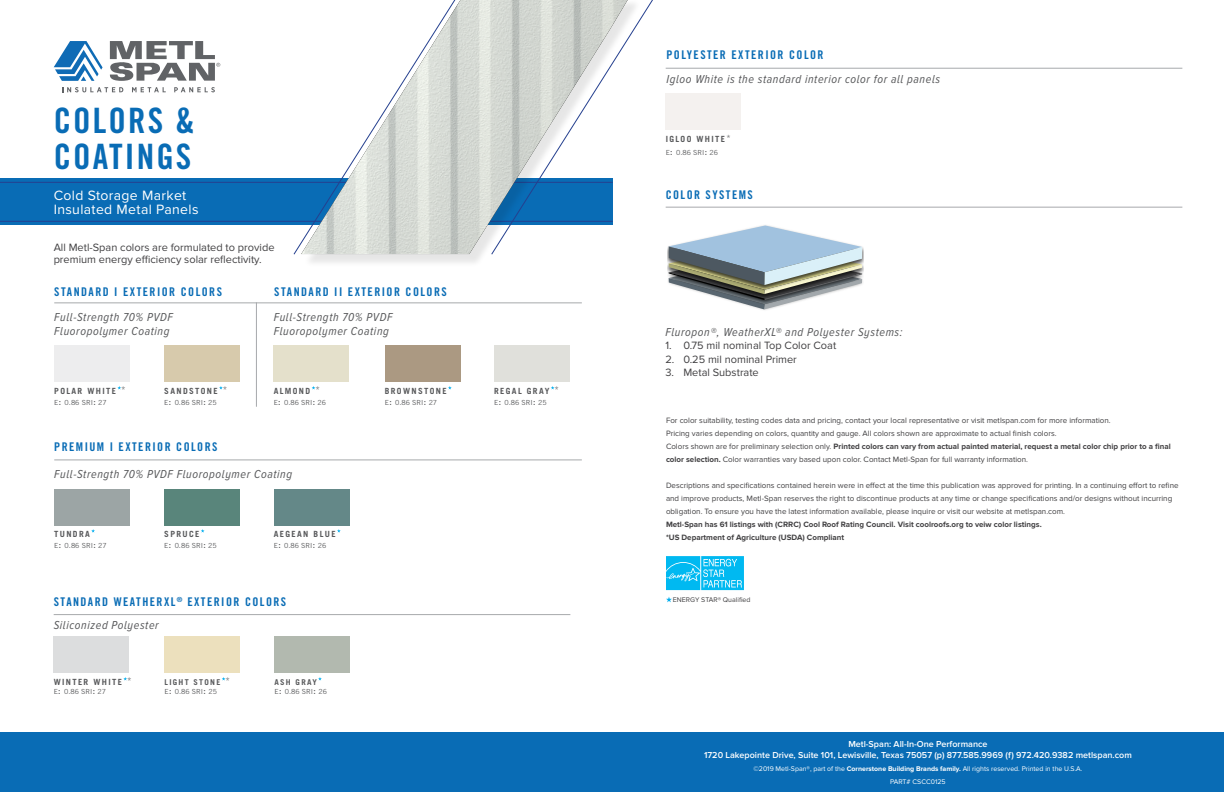
<style>
.page{position:relative;width:1224px;height:792px;background:#fff}
.page>*{position:absolute;margin:0;border:0;box-sizing:border-box;transform-origin:0 0}
.t1{font:35px/35.6px "Trade Gothic LT Std Bd Cn 20";letter-spacing:.06em;color:#096cb5}
.t2{font:14px/14px "Proxima Nova";letter-spacing:.025em;color:#fff}
.t3{font:italic 12px/14px "Proxima Nova A Cond";letter-spacing:.05em;color:#58595b}
.t4{font:12px "Trade Gothic LT Std Bd Cn 20";letter-spacing:.12em;color:#096cb5}
.t5{font:11px/12px "Proxima Nova";color:#414042}
.t6{font:600 9px/10.8px "Proxima Nova";color:#fff;text-align:center}
.t7{font:700 8.5px "Trade Gothic LT Std";letter-spacing:.16em;color:#58595b}
.t8{font:8px/13px "Proxima Nova";color:#414042}
.t9{font:700 8px/13px "Proxima Nova";color:#414042}
.t10{font:700 8px "Trade Gothic LT Std";letter-spacing:.16em;color:#58595b}
.t11{font:7px "Trade Gothic LT Std";color:#58595b}
.t12{font:7px/13px "Proxima Nova";color:#fff;text-align:center}
.t13{font:7px "Proxima Nova";color:#414042}
.s1{font-weight:400;font-size:9px}
.s2{font-size:10px}
.s3{font-weight:400}
.s4{font-weight:700}
</style>
<div class="page">
<svg style="left:54px;top:41px;width:49px;height:40px"></svg>
<svg style="left:109px;top:41px;width:111px;height:40px"></svg>
<svg style="left:62px;top:87px;width:61px;height:5px"></svg>
<svg style="left:132px;top:87px;width:34px;height:5px"></svg>
<svg style="left:174px;top:87px;width:41px;height:5px"></svg>
<hr style="left:54px;top:459px;width:528px;height:1px;background:#a7a9ac">
<hr style="left:54px;top:302px;width:528px;height:1px;background:#a7a9ac">
<svg style="left:448px;top:386px;width:4px;height:4px"></svg>
<hr style="left:54px;top:614px;width:516px;height:1px;background:#a7a9ac">
<div style="left:0;top:178px;width:613px;height:47px;background:#096cb5"></div>
<hr style="left:0;top:182px;width:613px;height:1px;background:#25408f">
<hr style="left:0;top:221px;width:613px;height:1px;background:#25408f">
<div style="left:303px;top:0;width:338px;height:267px;background:#000;opacity:.1"></div>
<img style="left:301px;top:0;width:327px;height:254px">
<hr style="left:256px;top:302px;width:1px;height:105px;background:#a7a9ac">
<div style="left:0;top:733px;width:621px;height:59px;background:#096cb5"></div>
<img style="left:668px;top:225px;width:195px;height:58px">
<svg style="left:669px;top:226px;width:193px;height:83px"></svg>
<div style="left:603px;top:733px;width:621px;height:59px;background:#096cb5"></div>
<svg style="left:666px;top:597px;width:6px;height:5px"></svg>
<svg style="left:666px;top:556px;width:78px;height:34px;background:#26c3f2"></svg>
<hr style="left:666px;top:207px;width:516px;height:1px;background:#a7a9ac">
<hr style="left:666px;top:68px;width:516px;height:1px;background:#a7a9ac">
<div style="left:666px;top:93px;width:75px;height:37px;background:#f4f1ef"></div>
<div style="left:54px;top:345px;width:76px;height:37px;background:#ededee"></div>
<div style="left:164px;top:345px;width:76px;height:37px;background:#d7caac"></div>
<div style="left:274px;top:345px;width:75px;height:37px;background:#e4e0cb"></div>
<div style="left:385px;top:345px;width:75px;height:37px;background:#ab9982"></div>
<div style="left:494px;top:345px;width:76px;height:37px;background:#e0e0db"></div>
<div style="left:54px;top:489px;width:76px;height:37px;background:#9ca5a5"></div>
<div style="left:164px;top:489px;width:76px;height:37px;background:#59857b"></div>
<div style="left:274px;top:489px;width:75px;height:37px;background:#648888"></div>
<div style="left:54px;top:636px;width:75px;height:37px;background:#dcddde"></div>
<div style="left:165px;top:636px;width:75px;height:37px;background:#ece0bd"></div>
<div style="left:274px;top:636px;width:76px;height:37px;background:#b2b9af"></div>
<div style="left:16px;top:389px;width:18px;height:18px;border:1px solid #a7a9ac;border-radius:50%"></div>
<div style="left:16px;top:695px;width:18px;height:18px;border:1px solid #a7a9ac;border-radius:50%"></div>
<div style="left:16px;top:83px;width:18px;height:18px;border:1px solid #a7a9ac;border-radius:50%"></div>
<div style="left:628px;top:389px;width:18px;height:18px;border:1px solid #a7a9ac;border-radius:50%"></div>
<div style="left:628px;top:695px;width:18px;height:18px;border:1px solid #a7a9ac;border-radius:50%"></div>
<div style="left:628px;top:83px;width:18px;height:18px;border:1px solid #a7a9ac;border-radius:50%"></div>
<h1 class="t1" style="left:54px;top:103px;width:143px">COLORS &amp;<br>COATINGS</h1>
<h2 class="t2" style="left:54px;top:188px;width:146px">Cold Storage Market<br>Insulated Metal Panels</h2>
<h3 class="t5" style="left:54px;top:242px;width:222px">All Metl-Span colors are formulated to provide premium energy efficiency solar reflectivity.</h3>
<h3 class="t4" style="left:54px;top:284px;width:169px">STANDARD I EXTERIOR COLORS</h3>
<h3 class="t4" style="left:274px;top:284px;width:174px">STANDARD II EXTERIOR COLORS</h3>
<h3 class="t3" style="left:54px;top:310px;width:120px">Full-Strength 70% PVDF<br>Fluoropolymer Coating</h3>
<h3 class="t3" style="left:274px;top:310px;width:120px">Full-Strength 70% PVDF<br>Fluoropolymer Coating</h3>
<p class="t7" style="left:54px;top:386px;width:73px">POLAR WHITE <span class="s1">*</span></p>
<p class="t7" style="left:164px;top:386px;width:65px">SANDSTONE <span class="s1">*</span></p>
<p class="t7" style="left:274px;top:386px;width:48px">ALMOND <span class="s1">*</span></p>
<p class="t7" style="left:385px;top:386px;width:63px">BROWNSTONE</p>
<p class="t7" style="left:494px;top:386px;width:66px">REGAL GRAY <span class="s1">*</span></p>
<p class="t11" style="left:54px;top:398px;width:54px">E<span class="s2">:</span> 0.86 SRI<span class="s2">:</span> 27</p>
<p class="t11" style="left:164px;top:398px;width:54px">E<span class="s2">:</span> 0.86 SRI<span class="s2">:</span> 25</p>
<p class="t11" style="left:274px;top:398px;width:54px">E<span class="s2">:</span> 0.86 SRI<span class="s2">:</span> 26</p>
<p class="t11" style="left:385px;top:398px;width:54px">E<span class="s2">:</span> 0.86 SRI<span class="s2">:</span> 27</p>
<p class="t11" style="left:494px;top:398px;width:54px">E<span class="s2">:</span> 0.86 SRI<span class="s2">:</span> 25</p>
<h3 class="t4" style="left:54px;top:440px;width:165px">PREMIUM I EXTERIOR COLORS</h3>
<h3 class="t3" style="left:54px;top:467px;width:239px">Full-Strength 70% PVDF Fluoropolymer Coating</h3>
<p class="t7" style="left:54px;top:529px;width:37px">TUNDRA</p>
<p class="t7" style="left:164px;top:529px;width:37px">SPRUCE</p>
<p class="t7" style="left:274px;top:529px;width:63px">AEGEAN BLUE</p>
<p class="t11" style="left:54px;top:541px;width:54px">E<span class="s2">:</span> 0.86 SRI<span class="s2">:</span> 27</p>
<p class="t11" style="left:164px;top:541px;width:54px">E<span class="s2">:</span> 0.86 SRI<span class="s2">:</span> 25</p>
<p class="t11" style="left:274px;top:541px;width:54px">E<span class="s2">:</span> 0.86 SRI<span class="s2">:</span> 26</p>
<h3 class="t4" style="left:54px;top:595px;width:234px">STANDARD WEATHERXL<sup>®</sup> EXTERIOR COLORS</h3>
<h3 class="t3" style="left:54px;top:618px;width:107px">Siliconized Polyester</h3>
<p class="t7" style="left:54px;top:677px;width:79px">WINTER WHITE <span class="s1">*</span></p>
<p class="t10" style="left:165px;top:677px;width:67px">LIGHT STONE <span class="s1">*</span></p>
<p class="t10" style="left:274px;top:677px;width:44px">ASH GRAY</p>
<p class="t11" style="left:54px;top:687px;width:54px">E<span class="s2">:</span> 0.86 SRI<span class="s2">:</span> 27</p>
<p class="t11" style="left:165px;top:687px;width:54px">E<span class="s2">:</span> 0.86 SRI<span class="s2">:</span> 25</p>
<p class="t11" style="left:274px;top:687px;width:54px">E<span class="s2">:</span> 0.86 SRI<span class="s2">:</span> 26</p>
<h3 class="t4" style="left:666px;top:47px;width:159px">POLYESTER EXTERIOR COLOR</h3>
<h3 class="t3" style="left:666px;top:72px;width:275px">Igloo White is the standard interior color for all panels</h3>
<p class="t7" style="left:666px;top:133px;width:67px">IGLOO WHITE<span class="s3">*</span></p>
<p class="t11" style="left:666px;top:149px;width:54px">E<span class="s2">:</span> 0.86 SRI<span class="s2">:</span> 26</p>
<h3 class="t4" style="left:666px;top:187px;width:89px">COLOR SYSTEMS</h3>
<h3 class="t3" style="left:665px;top:325px;width:239px">Fluropon®, WeatherXL® and Polyester Systems:</h3>
<h3 class="t5" style="left:665px;top:340px;width:172px">1. 0.75 mil nominal Top Color Coat</h3>
<h3 class="t5" style="left:665px;top:353px;width:133px">2. 0.25 mil nominal Primer</h3>
<h3 class="t5" style="left:665px;top:366px;width:95px">3. Metal Substrate</h3>
<p class="t8" style="left:666px;top:414px;width:506px">For color suitability, testing codes data and pricing, contact your local representative or visit metlspan.com for more information.<br>Pricing varies depending on colors, quantity and gauge. All colors shown are approximate to actual finish colors.<br>Colors shown are for preliminary selection only. <span class="s4">Printed colors can vary from actual painted material, request a metal color chip prior to a final color selection.</span> Color warranties vary based upon color. Contact Metl-Span for full warranty information.</p>
<p class="t8" style="left:666px;top:479px;width:514px">Descriptions and specifications contained herein were in effect at the time this publication was approved for printing. In a continuing effort to refine and improve products, Metl-Span reserves the right to discontinue products at any time or change specifications and/or designs without incurring obligation. To ensure you have the latest information available, please inquire or visit our website at metlspan.com.</p>
<p class="t9" style="left:666px;top:518px;width:377px">Metl-Span has 61 listings with (CRRC) Cool Roof Rating Council. Visit coolroofs.org to veiw color listings. *US Department of Agriculture (USDA) Compliant</p>
<p class="t13" style="left:673px;top:596px;width:79px">ENERGY STAR® Qualified</p>
<p class="t6" style="left:704px;top:739px;width:429px">Metl-Span: All-In-One Performance<br>1720 Lakepointe Drive, Suite 101, Lewisville, Texas 75057 (p) 877.585.9969 (f) 972.420.9382 metlspan.com</p>
<p class="t12" style="left:753px;top:762px;width:331px">©2019 Metl-Span®, part of the <span class="s4">Cornerstone Building Brands family.</span> All rights reserved. Printed in the U.S.A.<br>PART# CSCC0125</p>
</div>
